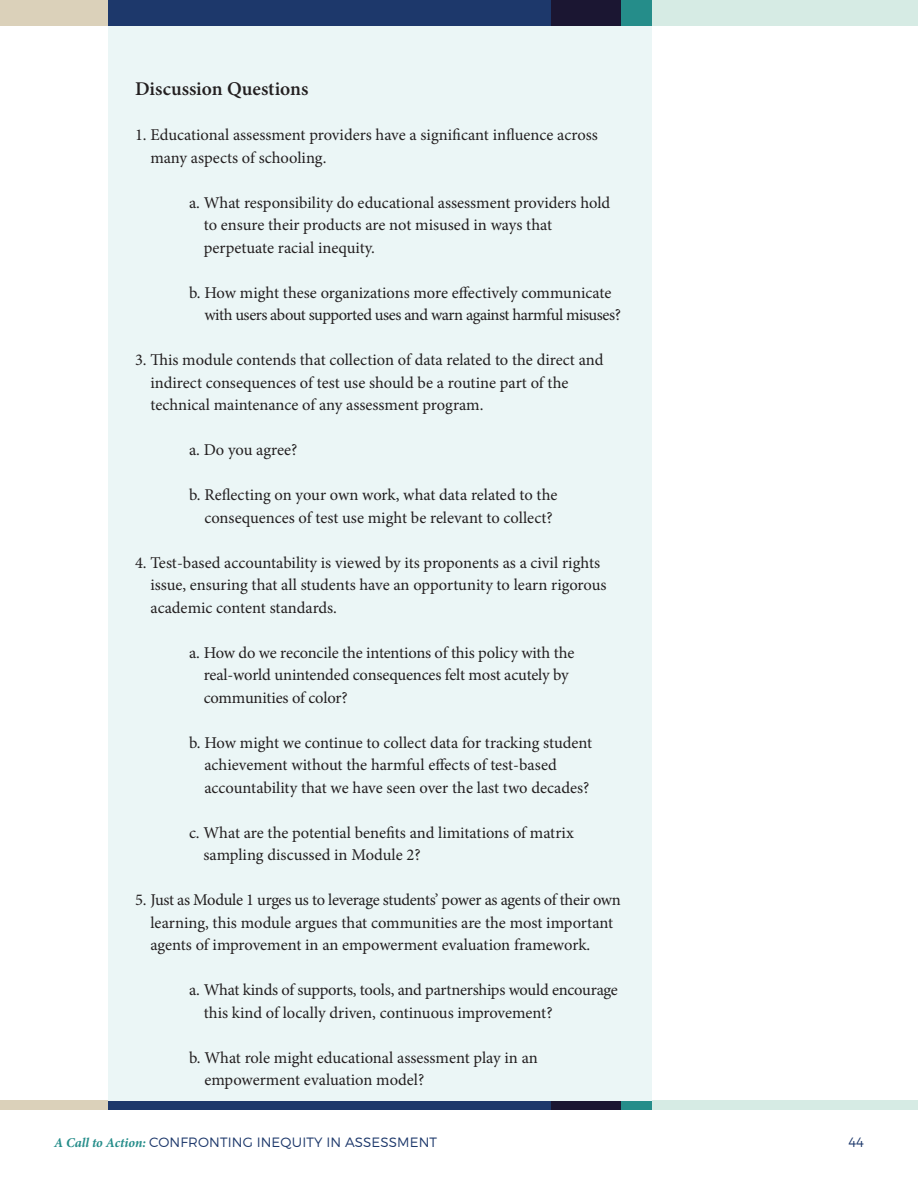
<style>
.page{position:relative;width:918px;height:1188px;background:#fff}
.page>*{position:absolute;margin:0;border:0;box-sizing:border-box;transform-origin:0 0}
.t1{font:600 19.5px "Minion Pro";color:#231f20}
.t2{font:16.5px/22.5px "Minion Pro";letter-spacing:-.005em;color:#231f20}
.t3{font:300 13.5px "Montserrat";letter-spacing:.01em;color:#1d386b}
.s1{font-family:"Minion Pro";font-weight:700;font-style:italic;color:#258d8a}
</style>
<div class="page">
<div style="left:0;top:0;width:108px;height:26px;background:#dbd1ba"></div>
<div style="left:108px;top:0;width:444px;height:26px;background:#1d386b"></div>
<div style="left:552px;top:0;width:69px;height:26px;background:#1b1632"></div>
<div style="left:651px;top:0;width:267px;height:26px;background:#d6ebe4"></div>
<div style="left:621px;top:0;width:30px;height:26px;background:#258d8a"></div>
<div style="left:0;top:1100px;width:108px;height:10px;background:#dbd1ba"></div>
<div style="left:108px;top:1100px;width:444px;height:10px;background:#1d386b"></div>
<div style="left:552px;top:1100px;width:69px;height:10px;background:#1b1632"></div>
<div style="left:651px;top:1100px;width:267px;height:10px;background:#d6ebe4"></div>
<div style="left:621px;top:1100px;width:30px;height:10px;background:#258d8a"></div>
<div style="left:108px;top:26px;width:543px;height:1074px;background:#ebf6f6"></div>
<p class="t1" style="left:135px;top:75px;width:175px">Discussion Questions</p>
<p class="t2" style="left:150px;top:124px;width:449px;text-indent:-15px">1. Educational assessment providers have a significant influence across many aspects of schooling.</p>
<p class="t2" style="left:204px;top:191px;width:408px;text-indent:-15px">a. What responsibility do educational assessment providers hold to ensure their products are not misused in ways that perpetuate racial inequity.</p>
<p class="t2" style="left:204px;top:281px;width:418px;text-indent:-15px">b. How might these organizations more effectively communicate with users about supported uses and warn against harmful misuses?</p>
<p class="t2" style="left:150px;top:349px;width:455px;text-indent:-15px">3. This module contends that collection of data related to the direct and indirect consequences of test use should be a routine part of the technical maintenance of any assessment program.</p>
<p class="t2" style="left:189px;top:439px;width:110px">a. Do you agree?</p>
<p class="t2" style="left:189px;top:484px;width:370px;text-align:right">b. Reflecting on your own work, what data related to the consequences of test use might be relevant to collect?</p>
<p class="t2" style="left:150px;top:551px;width:458px;text-indent:-15px">4. Test-based accountability is viewed by its proponents as a civil rights issue, ensuring that all students have an opportunity to learn rigorous academic content standards.</p>
<p class="t2" style="left:204px;top:641px;width:372px;text-indent:-15px">a. How do we reconcile the intentions of this policy with the real-world unintended consequences felt most acutely by communities of color?</p>
<p class="t2" style="left:204px;top:731px;width:389px;text-indent:-15px">b. How might we continue to collect data for tracking student achievement without the harmful effects of test-based accountability that we have seen over the last two decades?</p>
<p class="t2" style="left:203px;top:821px;width:372px;text-indent:-14px">c. What are the potential benefits and limitations of matrix sampling discussed in Module 2?</p>
<p class="t2" style="left:150px;top:889px;width:472px;text-indent:-15px">5. Just as Module 1 urges us to leverage students’ power as agents of their own learning, this module argues that communities are the most important agents of improvement in an empowerment evaluation framework.</p>
<p class="t2" style="left:204px;top:979px;width:416px;text-indent:-15px">a. What kinds of supports, tools, and partnerships would encourage this kind of locally driven, continuous improvement?</p>
<p class="t2" style="left:204px;top:1046px;width:335px;text-indent:-15px">b. What role might educational assessment play in an empowerment evaluation model?</p>
<p class="t3" style="left:54px;top:1134px;width:385px"><span class="s1">A Call to Action:</span> CONFRONTING INEQUITY IN ASSESSMENT</p>
<p class="t3" style="left:848px;top:1134px;width:17px">44</p>
</div>
